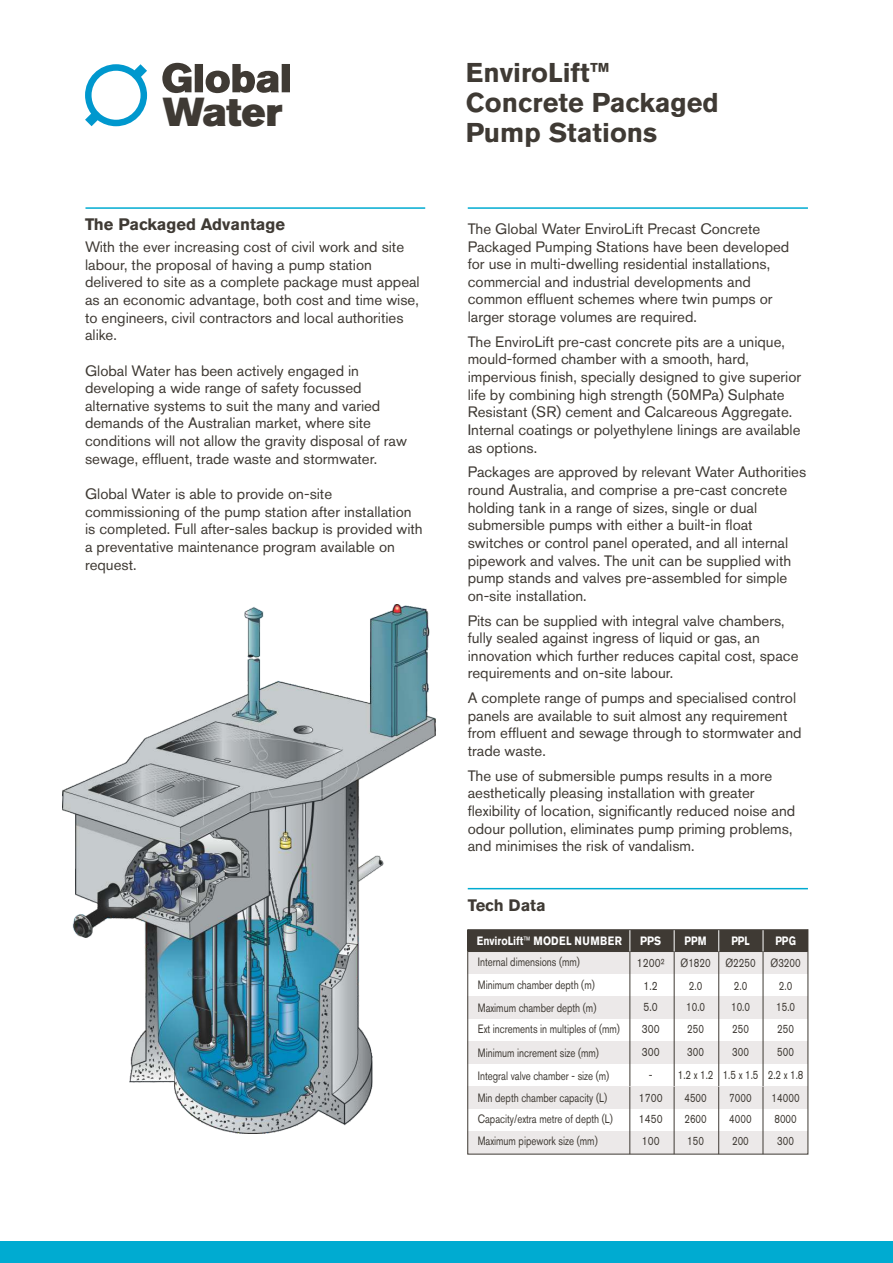
<style>
.page{position:relative;width:893px;height:1263px;background:#fff}
.page>*{position:absolute;margin:0;border:0;box-sizing:border-box;transform-origin:0 0}
.t1{font:40.2px "Akzidenz Grotesk BQ Super,Bold";color:#3f3a34}
.t2{font:700 27px/30px "Akzidenz Grotesk BQ";color:#3f3a34}
.t3{font:700 16.5px "Akzidenz Grotesk BQ";color:#3f3a34}
.t4{font:15px/17.7px "Akzidenz Grotesk BQ";color:#3f3a34}
.t5{font:12px/23.1px "Akzidenz Grotesk BQ";color:#3f3a34;scale:.8 1}
.t6{font:12px "Akzidenz Grotesk BQ";color:#3f3a34;scale:.85 1}
.t7{font:700 12px "Akzidenz Grotesk BQ";color:#fefefe;scale:.85 1}
.t8{font:700 12px "Akzidenz Grotesk BQ";color:#fefefe;scale:.8 1}
.s1{font-weight:400}
</style>
<div class="page">
<div style="left:0;top:1242px;width:893px;height:21px;background:#00abd1"></div>
<hr style="left:85px;top:207px;width:340px;height:2px;background:#00abd1">
<img style="left:63px;top:604px;width:373px;height:530px">
<hr style="left:468px;top:207px;width:340px;height:2px;background:#00abd1">
<hr style="left:468px;top:888px;width:340px;height:1px;background:#00abd1">
<div style="left:468px;top:930px;width:340px;height:21px;background:#3f3a34"></div>
<div style="left:468px;top:951px;width:340px;height:23px;background:#ece9e9"></div>
<div style="left:468px;top:996px;width:340px;height:23px;background:#ece9e9"></div>
<div style="left:468px;top:1041px;width:340px;height:23px;background:#ece9e9"></div>
<hr style="left:468px;top:951px;width:340px;height:1px;background:#3f3a34">
<hr style="left:630px;top:951px;width:1px;height:135px;background:#3f3a34">
<hr style="left:674px;top:951px;width:1px;height:135px;background:#3f3a34">
<hr style="left:718px;top:951px;width:1px;height:135px;background:#3f3a34">
<hr style="left:763px;top:951px;width:1px;height:135px;background:#3f3a34">
<svg style="left:630px;top:931px;width:1px;height:20px"></svg>
<svg style="left:674px;top:931px;width:1px;height:20px"></svg>
<svg style="left:718px;top:931px;width:1px;height:20px"></svg>
<svg style="left:763px;top:931px;width:1px;height:20px"></svg>
<div style="left:468px;top:1087px;width:340px;height:22px;background:#ece9e9"></div>
<div style="left:468px;top:1132px;width:340px;height:22px;background:#ece9e9"></div>
<hr style="left:630px;top:1086px;width:1px;height:68px;background:#3f3a34">
<hr style="left:674px;top:1086px;width:1px;height:68px;background:#3f3a34">
<hr style="left:718px;top:1086px;width:1px;height:68px;background:#3f3a34">
<hr style="left:763px;top:1086px;width:1px;height:68px;background:#3f3a34">
<div style="left:468px;top:929px;width:340px;height:225px;border:1px solid #3f3a34"></div>
<svg style="left:85px;top:64px;width:62px;height:62px"></svg>
<svg style="left:162px;top:63px;width:128px;height:30px"></svg>
<h1 class="t1" style="left:163px;top:96px;width:121px">Water</h1>
<p class="t3" style="left:85px;top:218px;width:202px">The Packaged Advantage</p>
<p class="t4" style="left:85px;top:239px;width:336px">With the ever increasing cost of civil work and site labour, the proposal of having a pump station delivered to site as a complete package must appeal as an economic advantage, both cost and time wise, to engineers, civil contractors and local authorities alike.</p>
<p class="t4" style="left:85px;top:363px;width:323px">Global Water has been actively engaged in developing a wide range of safety focussed alternative systems to suit the many and varied demands of the Australian market, where site conditions will not allow the gravity disposal of raw sewage, effluent, trade waste and stormwater.</p>
<p class="t4" style="left:85px;top:486px;width:339px">Global Water is able to provide on-site commissioning of the pump station after installation is completed. Full after-sales backup is provided with a preventative maintenance program available on request.</p>
<h2 class="t2" style="left:466px;top:61px;width:254px">EnviroLift™<br>Concrete Packaged</h2>
<h2 class="t2" style="left:466px;top:121px;width:193px">Pump Stations</h2>
<p class="t4" style="left:468px;top:221px;width:323px">The Global Water EnviroLift Precast Concrete Packaged Pumping Stations have been developed for use in multi-dwelling residential installations, commercial and industrial developments and common effluent schemes where twin pumps or larger storage volumes are required.</p>
<p class="t4" style="left:468px;top:334px;width:335px">The EnviroLift pre-cast concrete pits are a unique, mould-formed chamber with a smooth, hard, impervious finish, specially designed to give superior life by combining high strength (50MPa) Sulphate Resistant (SR) cement and Calcareous Aggregate.<br>Internal coatings or polyethylene linings are available as options.</p>
<p class="t4" style="left:468px;top:465px;width:340px">Packages are approved by relevant Water Authorities round Australia, and comprise a pre-cast concrete holding tank in a range of sizes, single or dual submersible pumps with either a built-in float switches or control panel operated, and all internal pipework and valves. The unit can be supplied with pump stands and valves pre-assembled for simple on-site installation.</p>
<p class="t4" style="left:468px;top:613px;width:332px">Pits can be supplied with integral valve chambers, fully sealed against ingress of liquid or gas, an innovation which further reduces capital cost, space requirements and on-site labour.</p>
<p class="t4" style="left:468px;top:690px;width:335px">A complete range of pumps and specialised control panels are available to suit almost any requirement from effluent and sewage through to stormwater and trade waste.</p>
<p class="t4" style="left:468px;top:768px;width:329px">The use of submersible pumps results in a more aesthetically pleasing installation with greater flexibility of location, significantly reduced noise and odour pollution, eliminates pump priming problems, and minimises the risk of vandalism.</p>
<p class="t3" style="left:468px;top:898px;width:79px">Tech Data</p>
<p class="t7" style="left:477px;top:936px;width:172px">EnviroLift<span class="s1">™</span> MODEL NUMBER</p>
<p class="t5" style="left:478px;top:952px;width:148px">Internal dimensions (mm)<br>Minimum chamber depth (m)</p>
<p class="t5" style="left:478px;top:997px;width:150px">Maximum chamber depth (m)</p>
<p class="t5" style="left:478px;top:1018px;width:179px">Ext increments in multiples of (mm)</p>
<p class="t5" style="left:478px;top:1042px;width:153px">Minimum increment size (mm)</p>
<p class="t5" style="left:478px;top:1065px;width:166px">Integral valve chamber - size (m)</p>
<p class="t5" style="left:478px;top:1087px;width:163px">Min depth chamber capacity (L)</p>
<p class="t5" style="left:478px;top:1130px;width:151px">Maximum pipework size (mm)</p>
<p class="t5" style="left:478px;top:1109px;width:170px">Capacity/extra metre of depth (L)</p>
<p class="t7" style="left:640px;top:936px;width:26px">PPS</p>
<p class="t8" style="left:685px;top:936px;width:29px">PPM</p>
<p class="t8" style="left:731px;top:936px;width:25px">PPL</p>
<p class="t8" style="left:775px;top:936px;width:27px">PPG</p>
<p class="t6" style="left:637px;top:958px;width:34px">1200²</p>
<p class="t5" style="left:681px;top:952px;width:152px">Ø1820 Ø2250 Ø3200</p>
<p class="t6" style="left:644px;top:981px;width:18px">1.2</p>
<p class="t5" style="left:689px;top:975px;width:18px">2.0</p>
<p class="t5" style="left:734px;top:975px;width:18px">2.0</p>
<p class="t5" style="left:779px;top:975px;width:18px">2.0</p>
<p class="t6" style="left:644px;top:1002px;width:18px">5.0</p>
<p class="t5" style="left:686px;top:996px;width:25px">10.0</p>
<p class="t5" style="left:731px;top:996px;width:25px">10.0</p>
<p class="t5" style="left:776px;top:996px;width:25px">15.0</p>
<p class="t6" style="left:642px;top:1024px;width:22px">300</p>
<p class="t5" style="left:687px;top:1019px;width:22px">250</p>
<p class="t5" style="left:732px;top:1019px;width:22px">250</p>
<p class="t5" style="left:777px;top:1019px;width:22px">250</p>
<p class="t6" style="left:642px;top:1046px;width:22px">300</p>
<p class="t5" style="left:687px;top:1041px;width:22px">300</p>
<p class="t5" style="left:732px;top:1041px;width:22px">300</p>
<p class="t5" style="left:777px;top:1041px;width:22px">500</p>
<p class="t6" style="left:649px;top:1070px;width:183px">- 1.2 x 1.2 1.5 x 1.5 2.2 x 1.8</p>
<p class="t6" style="left:639px;top:1093px;width:29px">1700</p>
<p class="t5" style="left:684px;top:1087px;width:29px">4500</p>
<p class="t5" style="left:729px;top:1087px;width:29px">7000</p>
<p class="t5" style="left:772px;top:1087px;width:36px">14000</p>
<p class="t6" style="left:639px;top:1114px;width:29px">1450</p>
<p class="t5" style="left:684px;top:1108px;width:29px">2600</p>
<p class="t5" style="left:729px;top:1108px;width:29px">4000</p>
<p class="t5" style="left:774px;top:1108px;width:29px">8000</p>
<p class="t6" style="left:642px;top:1136px;width:22px">100</p>
<p class="t5" style="left:687px;top:1130px;width:22px">150</p>
<p class="t5" style="left:732px;top:1130px;width:22px">200</p>
<p class="t5" style="left:777px;top:1130px;width:22px">300</p>
</div>
